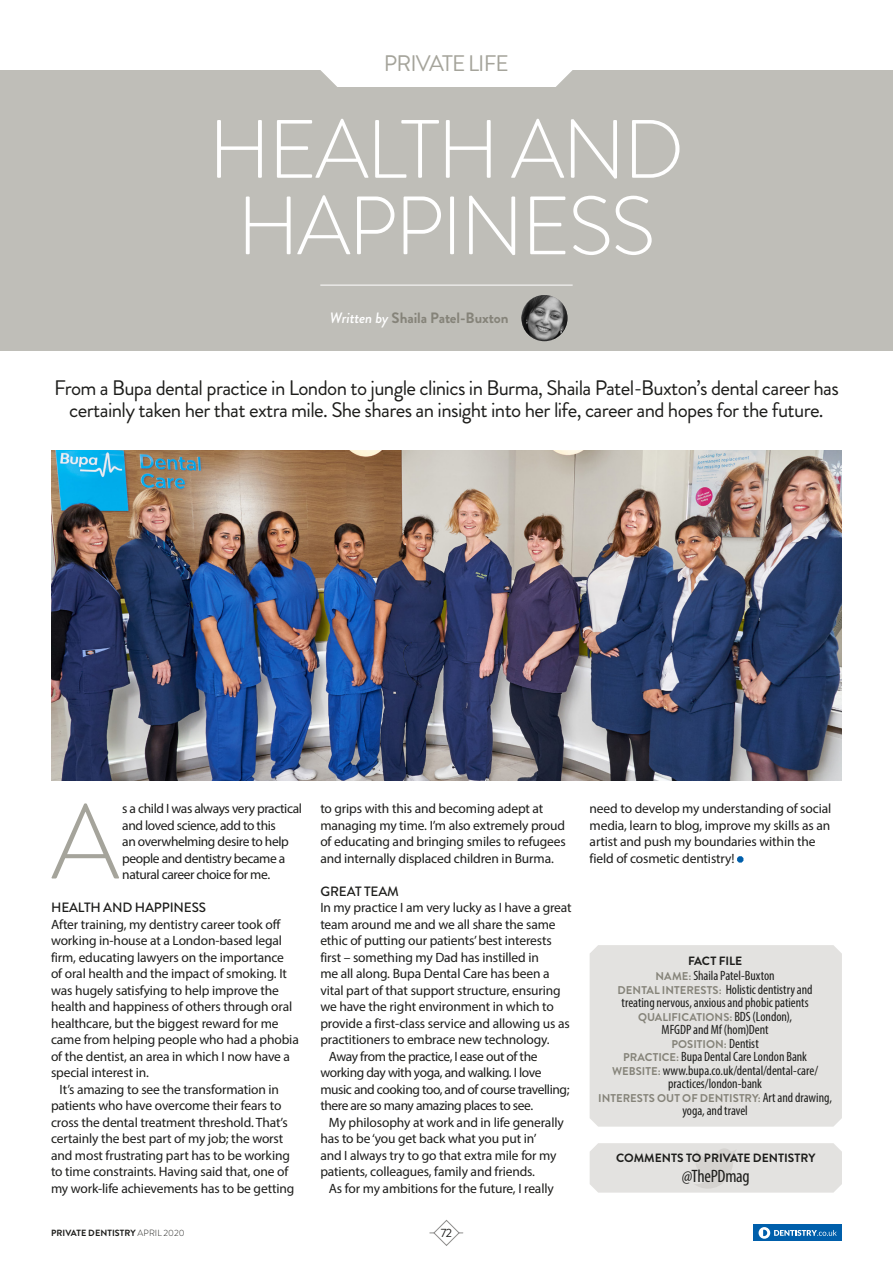
<style>
.page{position:relative;width:893px;height:1263px;background:#fff}
.page>*{position:absolute;margin:0;border:0;box-sizing:border-box;transform-origin:0 0}
.t1{font:300 105px "Brandon Grotesque";color:#a5a49b}
.t2{font:300 82.5px/76.5px "Brandon Grotesque";letter-spacing:-.03em;color:#fff;text-align:center}
.t3{font:22.5px "Brandon Grotesque";letter-spacing:-.04em;color:#a5a49b}
.t4{font:21px/22.5px "Brandon Grotesque";letter-spacing:-.03em;color:#1d1d1b;text-align:center}
.t5{font:condensed 18px "Myriad Pro";letter-spacing:-.015em;color:#1d1d1b}
.t6{font:700 15px "Brandon Grotesque";letter-spacing:-.01em;color:#858379}
.t7{font:13.5px/16.5px "Myriad Pro";letter-spacing:-.01em;color:#1d1d1b}
.t8{font:13.5px/16.5px "Myriad Pro";letter-spacing:-.03em;color:#1d1d1b}
.t9{font:condensed 13.5px/13.5px "Myriad Pro";color:#1d1d1b;text-align:center}
.t10{font:500 13.5px "Brandon Grotesque";letter-spacing:-.01em;color:#1d1d1b}
.t11{font:700 12px "Brandon Grotesque";letter-spacing:-.005em;color:#1d1d1b}
.t12{font:12px "Brandon Grotesque";color:#1d1d1b}
.t13{font:700 11.25px "Brandon Grotesque";letter-spacing:.005em;color:#858379}
.t14{font:700 9px "Brandon Grotesque";letter-spacing:.005em;color:#1d1d1b}
.s1{font-weight:500;font-style:italic;color:#fff}
.s2{font-family:"Brandon Grotesque";font-weight:700;font-stretch:normal;font-size:11.25px;color:#858379}
.s3{font-family:"Myriad Pro";font-weight:400;font-stretch:condensed;font-size:13.5px;color:#1d1d1b}
.s4{font-weight:300}
</style>
<div class="page">
<div style="left:0;top:70px;width:893px;height:281px;background:#bfbeb8"></div>
<svg style="left:320px;top:70px;width:253px;height:17px"></svg>
<hr style="left:320px;top:285px;width:253px;height:1px;background:#fff">
<svg style="left:737px;top:856px;width:6px;height:6px"></svg>
<svg style="left:590px;top:1143px;width:252px;height:49px"></svg>
<img style="left:51px;top:450px;width:791px;height:330px">
<svg style="left:430px;top:1219px;width:33px;height:27px"></svg>
<div style="left:753px;top:1225px;width:89px;height:16px;background:#005fab"></div>
<svg style="left:758px;top:1227px;width:79px;height:12px"></svg>
<img style="left:521px;top:295px;width:46px;height:46px;border-radius:23px">
<div style="left:590px;top:945px;width:252px;height:182px;background:#e3e2e0"></div>
<h3 class="t3" style="left:384px;top:47px;width:126px">PRIVATE LIFE</h3>
<h2 class="t2" style="left:208px;top:111px;width:477px">HEALTH AND<br>HAPPINESS</h2>
<p class="t6" style="left:330px;top:308px;width:180px"><span class="s1">Written by</span> Shaila Patel-Buxton</p>
<h3 class="t4" style="left:54px;top:376px;width:786px">From a Bupa dental practice in London to jungle clinics in Burma, Shaila Patel-Buxton’s dental career has certainly taken her that extra mile. She shares an insight into her life, career and hopes for the future.</h3>
<h1 class="t1" style="left:51px;top:771px;width:70px">A</h1>
<p class="t7" style="left:590px;top:800px;width:243px">need to develop my understanding of social media, learn to blog, improve my skills as an artist and push my boundaries within the field of cosmetic dentistry!</p>
<p class="t7" style="left:320px;top:800px;width:247px">to grips with this and becoming adept at managing my time. I’m also extremely proud of educating and bringing smiles to refugees and internally displaced children in Burma.</p>
<p class="t10" style="left:320px;top:881px;width:80px">GREAT TEAM</p>
<p class="t7" style="left:320px;top:899px;width:253px">In my practice I am very lucky as I have a great</p>
<p class="t7" style="left:320px;top:915px;width:237px">team around me and we all share the same</p>
<p class="t7" style="left:320px;top:932px;width:233px">ethic of putting our patients’ best interests</p>
<p class="t7" style="left:320px;top:948px;width:220px">first – something my Dad has instilled in</p>
<p class="t7" style="left:320px;top:965px;width:231px">me all along. Bupa Dental Care has been a</p>
<p class="t7" style="left:320px;top:981px;width:242px">vital part of that support structure, ensuring</p>
<p class="t7" style="left:320px;top:998px;width:235px">we have the right environment in which to</p>
<p class="t7" style="left:320px;top:1014px;width:251px">provide a first-class service and allowing us as</p>
<p class="t7" style="left:320px;top:1031px;width:231px">practitioners to embrace new technology.</p>
<p class="t8" style="left:329px;top:1047px;width:210px">Away from the practice, I ease out of the</p>
<p class="t8" style="left:320px;top:1064px;width:223px">working day with yoga, and walking. I love</p>
<p class="t8" style="left:320px;top:1080px;width:251px">music and cooking too, and of course travelling;</p>
<p class="t8" style="left:320px;top:1097px;width:214px">there are so many amazing places to see.</p>
<p class="t7" style="left:329px;top:1113px;width:236px">My philosophy at work and in life generally</p>
<p class="t7" style="left:320px;top:1130px;width:218px">has to be ‘you get back what you put in’</p>
<p class="t7" style="left:320px;top:1146px;width:238px">and I always try to go that extra mile for my</p>
<p class="t7" style="left:320px;top:1163px;width:216px">patients, colleagues, family and friends.</p>
<p class="t7" style="left:329px;top:1179px;width:226px">As for my ambitions for the future, I really</p>
<p class="t8" style="left:122px;top:800px;width:181px">s a child I was always very practical and loved science, add to this<br>an overwhelming desire to help people and dentistry became a natural career choice for me.</p>
<p class="t10" style="left:51px;top:898px;width:156px">HEALTH AND HAPPINESS</p>
<p class="t7" style="left:51px;top:915px;width:249px">After training, my dentistry career took off working in-house at a London-based legal firm, educating lawyers on the importance<br>of oral health and the impact of smoking. It was hugely satisfying to help improve the health and happiness of others through oral healthcare, but the biggest reward for me came from helping people who had a phobia of the dentist, an area in which I now have a special interest in.</p>
<p class="t7" style="left:51px;top:1080px;width:245px;text-indent:9px">It’s amazing to see the transformation in patients who have overcome their fears to cross the dental treatment threshold. That’s certainly the best part of my job; the worst and most frustrating part has to be working to time constraints. Having said that, one of my work-life achievements has to be getting</p>
<p class="t11" style="left:688px;top:952px;width:56px">FACT FILE</p>
<p class="t9" style="left:618px;top:969px;width:196px"><span class="s2">NAME:</span> Shaila Patel-Buxton<br><span class="s2">DENTAL INTERESTS:</span> Holistic dentistry and treating nervous, anxious and phobic patients</p>
<p class="t13" style="left:638px;top:1009px;width:156px">QUALIFICATIONS: <span class="s3">BDS (London),</span></p>
<p class="t9" style="left:662px;top:1023px;width:108px">MFGDP and Mf (hom)Dent</p>
<p class="t13" style="left:671px;top:1036px;width:89px">POSITION: <span class="s3">Dentist</span></p>
<p class="t9" style="left:612px;top:1050px;width:208px"><span class="s2">PRACTICE:</span> Bupa Dental Care London Bank<br><span class="s2">WEBSITE:</span> www.bupa.co.uk/dental/dental-care/ practices/london-bank</p>
<p class="t13" style="left:598px;top:1090px;width:235px">INTERESTS OUT OF DENTISTRY: <span class="s3">Art and drawing,</span></p>
<p class="t9" style="left:682px;top:1104px;width:67px">yoga, and travel</p>
<p class="t11" style="left:616px;top:1149px;width:201px">COMMENTS TO PRIVATE DENTISTRY</p>
<h3 class="t5" style="left:682px;top:1165px;width:69px">@ThePDmag</h3>
<p class="t14" style="left:51px;top:1227px;width:135px">PRIVATE DENTISTRY <span class="s4">APRIL 2020</span></p>
<p class="t12" style="left:441px;top:1225px;width:13px">72</p>
</div>
